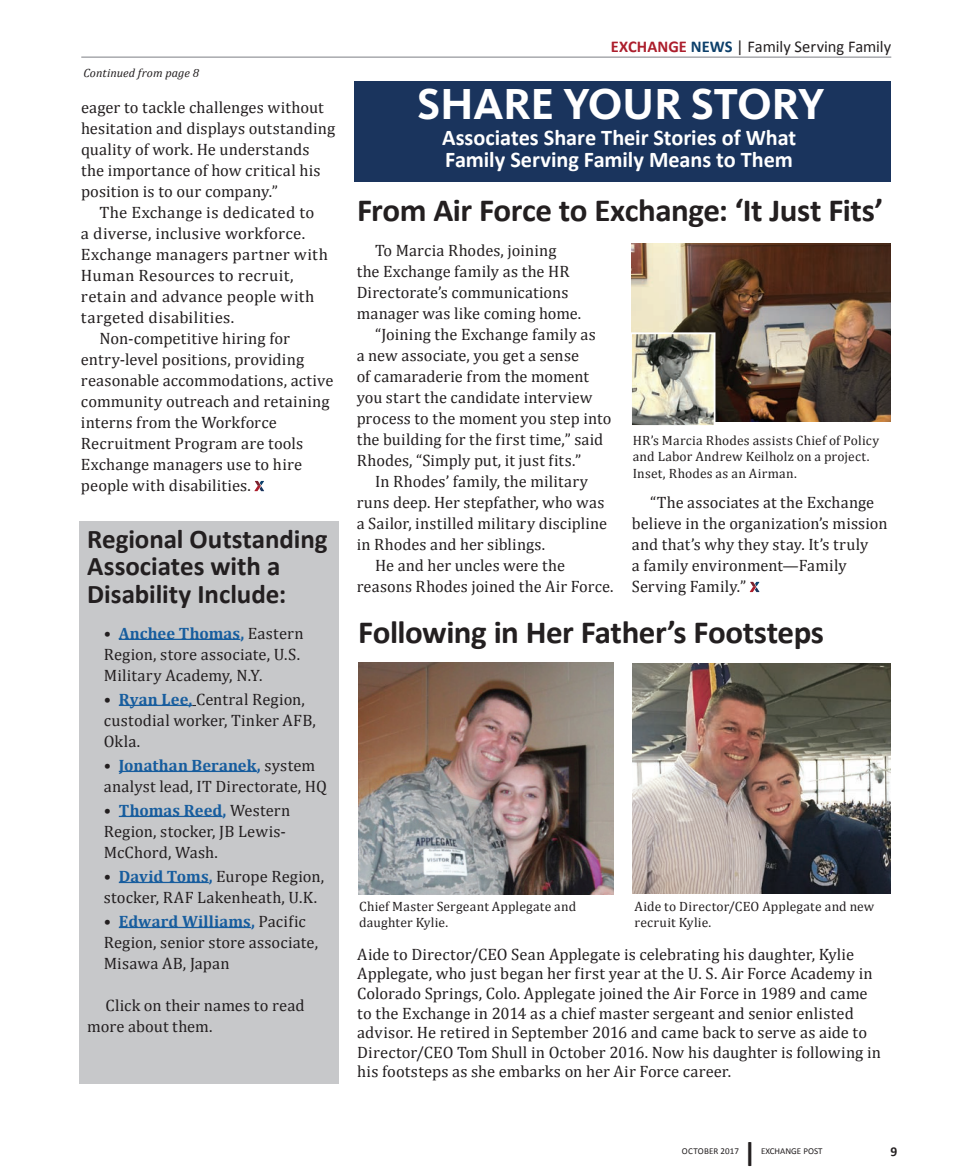
<style>
.page{position:relative;width:972px;height:1175px;background:#fff}
.page>*{position:absolute;margin:0;border:0;box-sizing:border-box;transform-origin:0 0}
.t1{font:700 45px "Kievit Pro";letter-spacing:-.01em;color:#fff}
.t2{font:700 32.4px "Calibri";letter-spacing:-.015em;color:#231f20}
.t3{font:700 27px/27px "Calibri";letter-spacing:-.005em;color:#231f20}
.t4{font:700 22.5px/22.5px "Calibri";letter-spacing:-.005em;color:#fff}
.t5{font:16.5px/21px "Cambria";letter-spacing:.01em;color:#231f20}
.t6{font:16.5px "Calibri";letter-spacing:-.005em;color:#231f20}
.t7{font:13.5px/16.5px "Cambria";letter-spacing:.015em;color:#231f20}
.t8{font:700 13.5px "Calibri";color:#231f20}
.t9{font:italic 12px "Cambria";letter-spacing:.005em;color:#231f20}
.t10{font:9px "Calibri";color:#231f20}
.s1{font-weight:700}
.s2{font-weight:700;color:#175d9e}
.s3{font-weight:700;color:#ac1e2c}
.s4{font-weight:700;color:#0c3f6a}
</style>
<div class="page">
<svg style="left:750px;top:582px;width:9px;height:10px"></svg>
<div style="left:80px;top:520px;width:259px;height:563px;background:#c7c8ca"></div>
<hr style="left:119px;top:638px;width:121px;height:2px;background:#175d9e">
<hr style="left:119px;top:704px;width:73px;height:2px;background:#175d9e">
<hr style="left:119px;top:770px;width:138px;height:2px;background:#175d9e">
<hr style="left:119px;top:815px;width:104px;height:2px;background:#175d9e">
<hr style="left:119px;top:881px;width:90px;height:2px;background:#175d9e">
<hr style="left:119px;top:926px;width:132px;height:2px;background:#175d9e">
<hr style="left:81px;top:56px;width:810px;height:2px;background:#a8a9ad">
<svg style="left:254px;top:481px;width:10px;height:10px"></svg>
<div style="left:355px;top:81px;width:536px;height:100px;background:#1a345d"></div>
<img style="left:632px;top:243px;width:258px;height:179px">
<img style="left:633px;top:335px;width:80px;height:89px">
<div style="left:630px;top:332px;width:86px;height:95px;border:2px solid #fff"></div>
<img style="left:358px;top:662px;width:256px;height:232px">
<img style="left:633px;top:663px;width:258px;height:230px">
<p class="t9" style="left:83px;top:65px;width:117px">Continued from page 8</p>
<p class="t5" style="left:81px;top:97px;width:256px">eager to tackle challenges without hesitation and displays outstanding quality of work. He understands the importance of how critical his position is to our company.”</p>
<p class="t5" style="left:99px;top:202px;width:217px">The Exchange is dedicated to</p>
<p class="t5" style="left:81px;top:223px;width:226px">a diverse, inclusive workforce.</p>
<p class="t5" style="left:81px;top:244px;width:248px">Exchange managers partner with</p>
<p class="t5" style="left:81px;top:265px;width:214px">Human Resources to recruit,</p>
<p class="t5" style="left:81px;top:286px;width:235px">retain and advance people with</p>
<p class="t5" style="left:81px;top:307px;width:155px">targeted disabilities.</p>
<p class="t5" style="left:99px;top:328px;width:192px">Non-competitive hiring for</p>
<p class="t5" style="left:81px;top:349px;width:225px">entry-level positions, providing</p>
<p class="t5" style="left:81px;top:370px;width:254px">reasonable accommodations, active</p>
<p class="t5" style="left:81px;top:391px;width:250px">community outreach and retaining</p>
<p class="t5" style="left:81px;top:412px;width:197px">interns from the Workforce</p>
<p class="t5" style="left:81px;top:433px;width:224px">Recruitment Program are tools</p>
<p class="t5" style="left:81px;top:454px;width:223px">Exchange managers use to hire</p>
<p class="t5" style="left:81px;top:475px;width:171px">people with disabilities.</p>
<h3 class="t3" style="left:87px;top:525px;width:242px">Regional Outstanding<br>Associates with a<br>Disability Include:</h3>
<p class="t5" style="left:104px;top:622px;width:201px"><span class="s1">•</span> <span class="s2">Anchee Thomas,</span> Eastern<br>Region, store associate, U.S.<br>Military Academy, N.Y.</p>
<p class="t5" style="left:104px;top:688px;width:214px"><span class="s1">•</span> <span class="s2">Ryan Lee,</span> Central Region, custodial worker, Tinker AFB,<br>Okla.</p>
<p class="t5" style="left:104px;top:754px;width:225px"><span class="s1">•</span> <span class="s2">Jonathan Beranek,</span> system analyst lead, IT Directorate, HQ</p>
<p class="t5" style="left:104px;top:799px;width:188px"><span class="s1">•</span> <span class="s2">Thomas Reed,</span> Western<br>Region, stocker, JB Lewis-<br>McChord, Wash.</p>
<p class="t5" style="left:104px;top:865px;width:222px"><span class="s1">•</span> <span class="s2">David Toms,</span> Europe Region, stocker, RAF Lakenheath, U.K.</p>
<p class="t5" style="left:104px;top:910px;width:216px"><span class="s1">•</span> <span class="s2">Edward Williams,</span> Pacific<br>Region, senior store associate,<br>Misawa AB, Japan</p>
<p class="t5" style="left:87px;top:994px;width:219px;text-indent:18px">Click on their names to read more about them.</p>
<p class="t6" style="left:611px;top:36px;width:282px"><span class="s3">EXCHANGE</span> <span class="s4">NEWS</span> | Family Serving Family</p>
<h1 class="t1" style="left:417px;top:77px;width:409px">SHARE YOUR STORY</h1>
<h3 class="t4" style="left:442px;top:125px;width:356px">Associates Share Their Stories of What<br>Family Serving Family Means to Them</h3>
<h2 class="t2" style="left:357px;top:190px;width:528px">From Air Force to Exchange: ‘It Just Fits’</h2>
<p class="t5" style="left:375px;top:240px;width:183px">To Marcia Rhodes, joining</p>
<p class="t5" style="left:357px;top:261px;width:214px">the Exchange family as the HR</p>
<p class="t5" style="left:357px;top:282px;width:213px">Directorate’s communications</p>
<p class="t5" style="left:357px;top:303px;width:226px">manager was like coming home.</p>
<p class="t5" style="left:375px;top:324px;width:222px">“Joining the Exchange family as</p>
<p class="t5" style="left:357px;top:345px;width:224px">a new associate, you get a sense</p>
<p class="t5" style="left:357px;top:366px;width:234px">of camaraderie from the moment</p>
<p class="t5" style="left:357px;top:387px;width:237px">you start the candidate interview</p>
<p class="t5" style="left:357px;top:408px;width:256px">process to the moment you step into</p>
<p class="t5" style="left:357px;top:429px;width:248px">the building for the first time,” said</p>
<p class="t5" style="left:357px;top:450px;width:226px">Rhodes, “Simply put, it just fits.”</p>
<p class="t5" style="left:375px;top:471px;width:215px">In Rhodes’ family, the military</p>
<p class="t5" style="left:357px;top:492px;width:249px">runs deep. Her stepfather, who was</p>
<p class="t5" style="left:357px;top:513px;width:252px">a Sailor, instilled military discipline</p>
<p class="t5" style="left:357px;top:534px;width:190px">in Rhodes and her siblings.</p>
<p class="t5" style="left:375px;top:555px;width:192px">He and her uncles were the</p>
<p class="t5" style="left:357px;top:576px;width:258px">reasons Rhodes joined the Air Force.</p>
<p class="t7" style="left:633px;top:432px;width:248px">HR’s Marcia Rhodes assists Chief of Policy and Labor Andrew Keilholz on a project.<br>Inset, Rhodes as an Airman.</p>
<p class="t5" style="left:632px;top:492px;width:257px;text-indent:18px">“The associates at the Exchange believe in the organization’s mission and that’s why they stay. It’s truly<br>a family environment—Family<br>Serving Family.”</p>
<h2 class="t2" style="left:358px;top:612px;width:467px">Following in Her Father’s Footsteps</h2>
<p class="t7" style="left:359px;top:897px;width:219px">Chief Master Sergeant Applegate and daughter Kylie.</p>
<p class="t7" style="left:634px;top:897px;width:241px">Aide to Director/CEO Applegate and new recruit Kylie.</p>
<p class="t5" style="left:357px;top:944px;width:525px;line-height:19.5px">Aide to Director/CEO Sean Applegate is celebrating his daughter, Kylie Applegate, who just began her first year at the U. S. Air Force Academy in Colorado Springs, Colo. Applegate joined the Air Force in 1989 and came to the Exchange in 2014 as a chief master sergeant and senior enlisted advisor. He retired in September 2016 and came back to serve as aide to Director/CEO Tom Shull in October 2016. Now his daughter is following in his footsteps as she embarks on her Air Force career.</p>
<p class="t10" style="left:682px;top:1145px;width:58px">OCTOBER 2017</p>
<h3 class="t3" style="left:744px;top:1137px;width:14px">|</h3>
<p class="t10" style="left:761px;top:1145px;width:63px">EXCHANGE POST</p>
<p class="t8" style="left:891px;top:1143px;width:8px">9</p>
</div>
